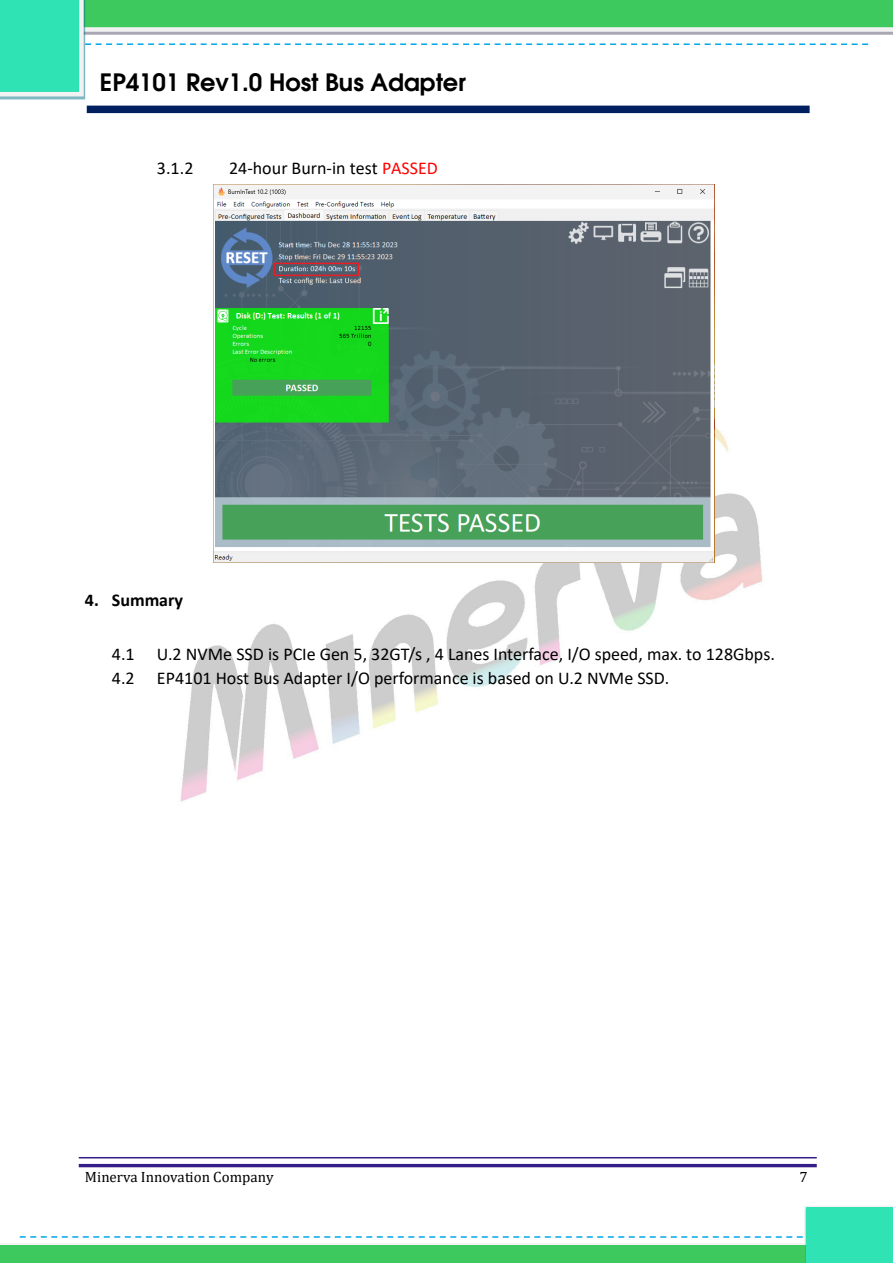
<style>
.page{position:relative;width:893px;height:1263px;background:#fff}
.page>*{position:absolute;margin:0;border:0;box-sizing:border-box;transform-origin:0 0}
.t1{font:600 24px "Avant Garde";color:#000}
.t2{font:18px/24.2px "Calibri";color:#000}
.t3{font:700 18px "Calibri";color:#000}
.t4{font:15px "Cambria";color:#000}
.s1{color:#f00}
</style>
<div class="page">
<svg style="left:0;top:0;width:893px;height:99px"></svg>
<img style="left:180px;top:184px;width:583px;height:618px">
<svg style="left:0;top:1206px;width:893px;height:57px"></svg>
<hr style="left:79px;top:1164px;width:738px;height:3px;background:#351c86">
<hr style="left:79px;top:1157px;width:738px;height:1px;background:#351c86">
<div style="left:87px;top:106px;width:723px;height:7px;background:#002060"></div>
<img style="left:213px;top:185px;width:501px;height:377px">
<h1 class="t1" style="left:100px;top:67px;width:368px">EP4101 Rev1.0 Host Bus Adapter</h1>
<p class="t2" style="left:157px;top:156px;width:38px">3.1.2</p>
<p class="t2" style="left:229px;top:156px;width:210px">24-hour Burn-in test <span class="s1">PASSED</span></p>
<p class="t3" style="left:85px;top:587px;width:100px">4. Summary</p>
<p class="t2" style="left:112px;top:641px;width:665px">4.1 U.2 NVMe SSD is PCIe Gen 5, 32GT/s , 4 Lanes Interface, I/O speed, max. to 128Gbps.<br>4.2 EP4101 Host Bus Adapter I/O performance is based on U.2 NVMe SSD.</p>
<p class="t4" style="left:85px;top:1168px;width:190px">Minerva Innovation Company</p>
<p class="t4" style="left:800px;top:1168px;width:10px">7</p>
</div>
